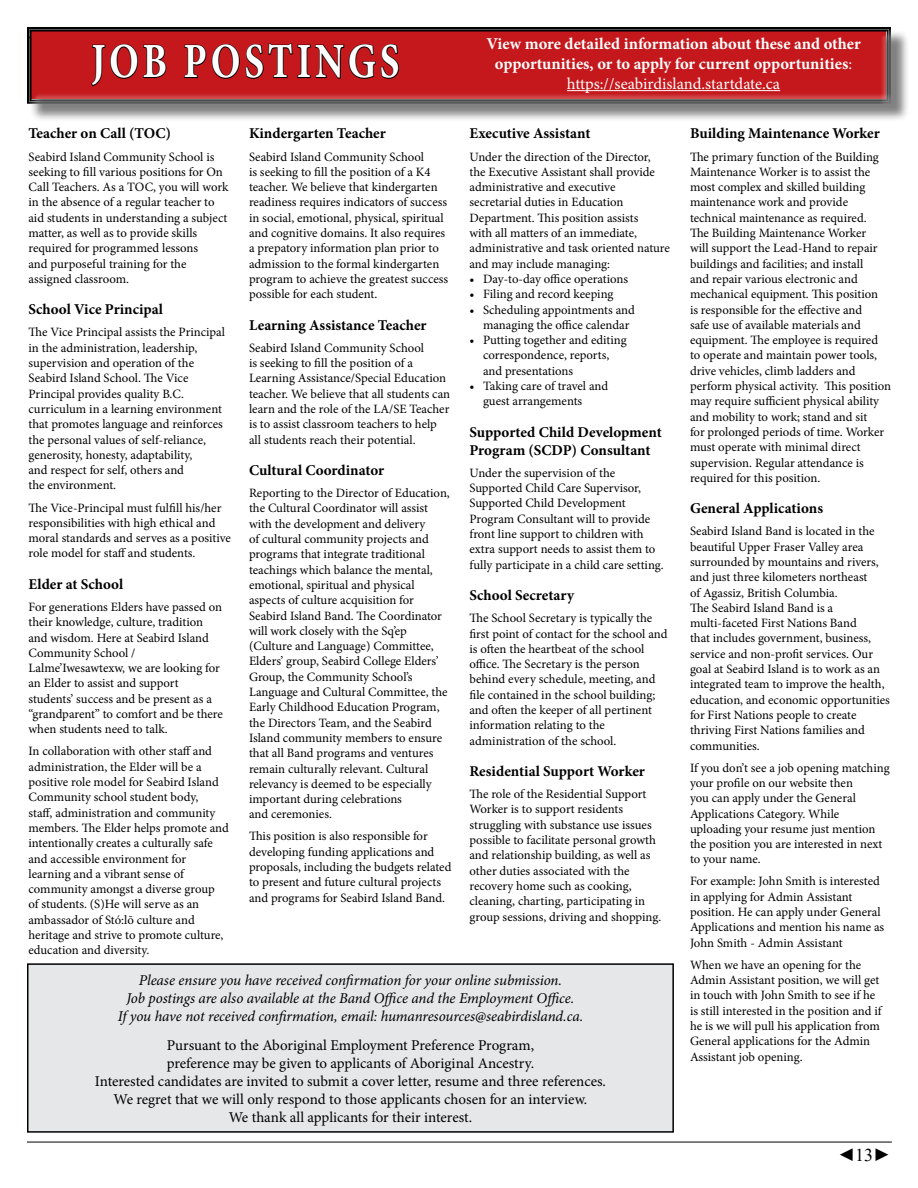
<style>
.page{position:relative;width:918px;height:1188px;background:#fff}
.page>*{position:absolute;margin:0;border:0;box-sizing:border-box;transform-origin:0 0}
.t1{font:700 49.2px "Minion Pro";letter-spacing:.1em;color:#fff;scale:.79 1}
.t2{font:18px "Times New Roman";color:#000}
.t3{font:700 16.5px/19.8px "Minion Pro";color:#fff;text-align:center}
.t4{font:15px/18px "Minion Pro";letter-spacing:-.005em;color:#000;text-align:center}
.t5{font:700 15px/18px "Minion Pro";color:#000}
.t6{font:italic 15px/18px "Minion Pro";letter-spacing:-.01em;color:#000;text-align:center}
.t7{font:12.75px/15.3px "Minion Pro";color:#000}
.s1{font-weight:400}
</style>
<div class="page">
<hr style="left:27px;top:1142px;width:865px;height:1px;background:#000">
<div style="left:29px;top:30px;width:881px;height:92px;background:#000;opacity:.5"></div>
<div style="left:24px;top:26px;width:868px;height:81px;background:#fff;opacity:.75"></div>
<svg style="left:90px;top:43px;width:77px;height:44px;background:#9e1316"></svg>
<svg style="left:184px;top:43px;width:216px;height:37px;background:#981215"></svg>
<hr style="left:567px;top:90px;width:213px;height:1px;background:#fff">
<div style="left:28px;top:964px;width:645px;height:168px;background:#e6e7e8"></div>
<div style="left:27px;top:963px;width:647px;height:170px;border:2px solid #000"></div>
<h1 class="t1" style="left:91px;top:27px;width:392px">JOB POSTINGS</h1>
<p class="t3" style="left:486px;top:34px;width:376px">View more detailed information about these and other opportunities, or to apply for current opportunities<span class="s1">: https://seabirdisland.startdate.ca</span></p>
<p class="t5" style="left:28px;top:125px;width:144px">Teacher on Call (TOC)</p>
<p class="t7" style="left:28px;top:149px;width:201px">Seabird Island Community School is seeking to fill various positions for On Call Teachers. As a TOC, you will work in the absence of a regular teacher to aid students in understanding a subject matter, as well as to provide skills required for programmed lessons<br>and purposeful training for the assigned classroom.</p>
<p class="t5" style="left:28px;top:300px;width:136px">School Vice Principal</p>
<p class="t7" style="left:28px;top:325px;width:198px">The Vice Principal assists the Principal in the administration, leadership, supervision and operation of the Seabird Island School. The Vice Principal provides quality B.C. curriculum in a learning environment that promotes language and reinforces the personal values of self-reliance, generosity, honesty, adaptability,<br>and respect for self, others and<br>the environment.</p>
<p class="t7" style="left:28px;top:500px;width:204px">The Vice-Principal must fulfill his/her responsibilities with high ethical and moral standards and serves as a positive role model for staff and students.</p>
<p class="t5" style="left:28px;top:575px;width:96px">Elder at School</p>
<p class="t7" style="left:28px;top:599px;width:196px">For generations Elders have passed on their knowledge, culture, tradition and wisdom. Here at Seabird Island Community School / Lalme’Iwesawtexw, we are looking for an Elder to assist and support students’ success and be present as a “grandparent” to comfort and be there when students need to talk.</p>
<p class="t7" style="left:28px;top:744px;width:202px">In collaboration with other staff and administration, the Elder will be a positive role model for Seabird Island Community school student body,<br>staff, administration and community members. The Elder helps promote and intentionally creates a culturally safe and accessible environment for learning and a vibrant sense of community amongst a diverse group<br>of students. (S)He will serve as an ambassador of Stó:lō culture and heritage and strive to promote culture, education and diversity.</p>
<p class="t5" style="left:249px;top:125px;width:138px">Kindergarten Teacher</p>
<p class="t7" style="left:249px;top:149px;width:201px">Seabird Island Community School<br>is seeking to fill the position of a K4 teacher. We believe that kindergarten readiness requires indicators of success in social, emotional, physical, spiritual and cognitive domains. It also requires a prepatory information plan prior to admission to the formal kindergarten program to achieve the greatest success possible for each student.</p>
<p class="t5" style="left:249px;top:316px;width:179px">Learning Assistance Teacher</p>
<p class="t7" style="left:249px;top:340px;width:203px">Seabird Island Community School<br>is seeking to fill the position of a Learning Assistance/Special Education teacher. We believe that all students can learn and the role of the LA/SE Teacher is to assist classroom teachers to help all students reach their potential.</p>
<p class="t5" style="left:249px;top:461px;width:137px">Cultural Coordinator</p>
<p class="t7" style="left:249px;top:485px;width:202px">Reporting to the Director of Education, the Cultural Coordinator will assist with the development and delivery<br>of cultural community projects and programs that integrate traditional teachings which balance the mental, emotional, spiritual and physical aspects of culture acquisition for Seabird Island Band. The Coordinator will work closely with the Sq’ep (Culture and Language) Committee, Elders’ group, Seabird College Elders’ Group, the Community School’s Language and Cultural Committee, the Early Childhood Education Program, the Directors Team, and the Seabird Island community members to ensure that all Band programs and ventures remain culturally relevant. Cultural relevancy is deemed to be especially important during celebrations<br>and ceremonies.</p>
<p class="t7" style="left:249px;top:829px;width:204px">This position is also responsible for developing funding applications and proposals, including the budgets related to present and future cultural projects and programs for Seabird Island Band.</p>
<p class="t5" style="left:690px;top:125px;width:191px">Building Maintenance Worker</p>
<p class="t7" style="left:690px;top:149px;width:203px">The primary function of the Building Maintenance Worker is to assist the most complex and skilled building maintenance work and provide technical maintenance as required.<br>The Building Maintenance Worker<br>will support the Lead-Hand to repair buildings and facilities; and install<br>and repair various electronic and mechanical equipment. This position<br>is responsible for the effective and<br>safe use of available materials and equipment. The employee is required to operate and maintain power tools, drive vehicles, climb ladders and perform physical activity. This position may require sufficient physical ability and mobility to work; stand and sit<br>for prolonged periods of time. Worker must operate with minimal direct supervision. Regular attendance is required for this position.</p>
<p class="t5" style="left:690px;top:499px;width:135px">General Applications</p>
<p class="t7" style="left:690px;top:524px;width:201px">Seabird Island Band is located in the beautiful Upper Fraser Valley area surrounded by mountains and rivers, and just three kilometers northeast<br>of Agassiz, British Columbia.<br>The Seabird Island Band is a multi-faceted First Nations Band<br>that includes government, business, service and non-profit services. Our goal at Seabird Island is to work as an integrated team to improve the health, education, and economic opportunities for First Nations people to create thriving First Nations families and communities.</p>
<p class="t7" style="left:690px;top:760px;width:201px">If you don’t see a job opening matching your profile on our website then<br>you can apply under the General<br>Applications Category. While uploading your resume just mention the position you are interested in next to your name.</p>
<p class="t7" style="left:690px;top:874px;width:196px">For example: John Smith is interested in applying for Admin Assistant position. He can apply under General Applications and mention his name as John Smith - Admin Assistant</p>
<p class="t7" style="left:690px;top:957px;width:193px">When we have an opening for the Admin Assistant position, we will get in touch with John Smith to see if he is still interested in the position and if he is we will pull his application from General applications for the Admin Assistant job opening.</p>
<p class="t5" style="left:470px;top:125px;width:123px">Executive Assistant</p>
<p class="t7" style="left:470px;top:149px;width:202px">Under the direction of the Director, the Executive Assistant shall provide administrative and executive secretarial duties in Education Department. This position assists<br>with all matters of an immediate, administrative and task oriented nature and may include managing:</p>
<p class="t7" style="left:470px;top:271px;width:160px">• Day-to-day office operations</p>
<p class="t7" style="left:470px;top:287px;width:146px">• Filing and record keeping</p>
<p class="t7" style="left:483px;top:302px;width:153px;text-indent:-14px">• Scheduling appointments and managing the office calendar</p>
<p class="t7" style="left:483px;top:332px;width:145px;text-indent:-14px">• Putting together and editing correspondence, reports, and presentations</p>
<p class="t7" style="left:483px;top:378px;width:127px;text-indent:-14px">• Taking care of travel and guest arrangements</p>
<p class="t5" style="left:470px;top:423px;width:194px">Supported Child Development<br>Program (SCDP) Consultant</p>
<p class="t7" style="left:470px;top:465px;width:196px">Under the supervision of the Supported Child Care Supervisor, Supported Child Development Program Consultant will to provide front line support to children with extra support needs to assist them to fully participate in a child care setting.</p>
<p class="t5" style="left:470px;top:586px;width:106px">School Secretary</p>
<p class="t7" style="left:470px;top:611px;width:200px">The School Secretary is typically the first point of contact for the school and is often the heartbeat of the school office. The Secretary is the person behind every schedule, meeting, and file contained in the school building; and often the keeper of all pertinent information relating to the administration of the school.</p>
<p class="t5" style="left:470px;top:762px;width:177px">Residential Support Worker</p>
<p class="t7" style="left:470px;top:787px;width:193px">The role of the Residential Support Worker is to support residents struggling with substance use issues possible to facilitate personal growth and relationship building, as well as other duties associated with the recovery home such as cooking, cleaning, charting, participating in group sessions, driving and shopping.</p>
<p class="t6" style="left:118px;top:971px;width:467px">Please ensure you have received confirmation for your online submission.<br>Job postings are also available at the Band Office and the Employment Office.<br>If you have not received confirmation, email: humanresources@seabirdisland.ca.</p>
<p class="t4" style="left:95px;top:1036px;width:513px">Pursuant to the Aboriginal Employment Preference Program,<br>preference may be given to applicants of Aboriginal Ancestry.<br>Interested candidates are invited to submit a cover letter, resume and three references.<br>We regret that we will only respond to those applicants chosen for an interview.<br>We thank all applicants for their interest.</p>
<h2 class="t2" style="left:837px;top:1142px;width:55px">◄13►</h2>
</div>
